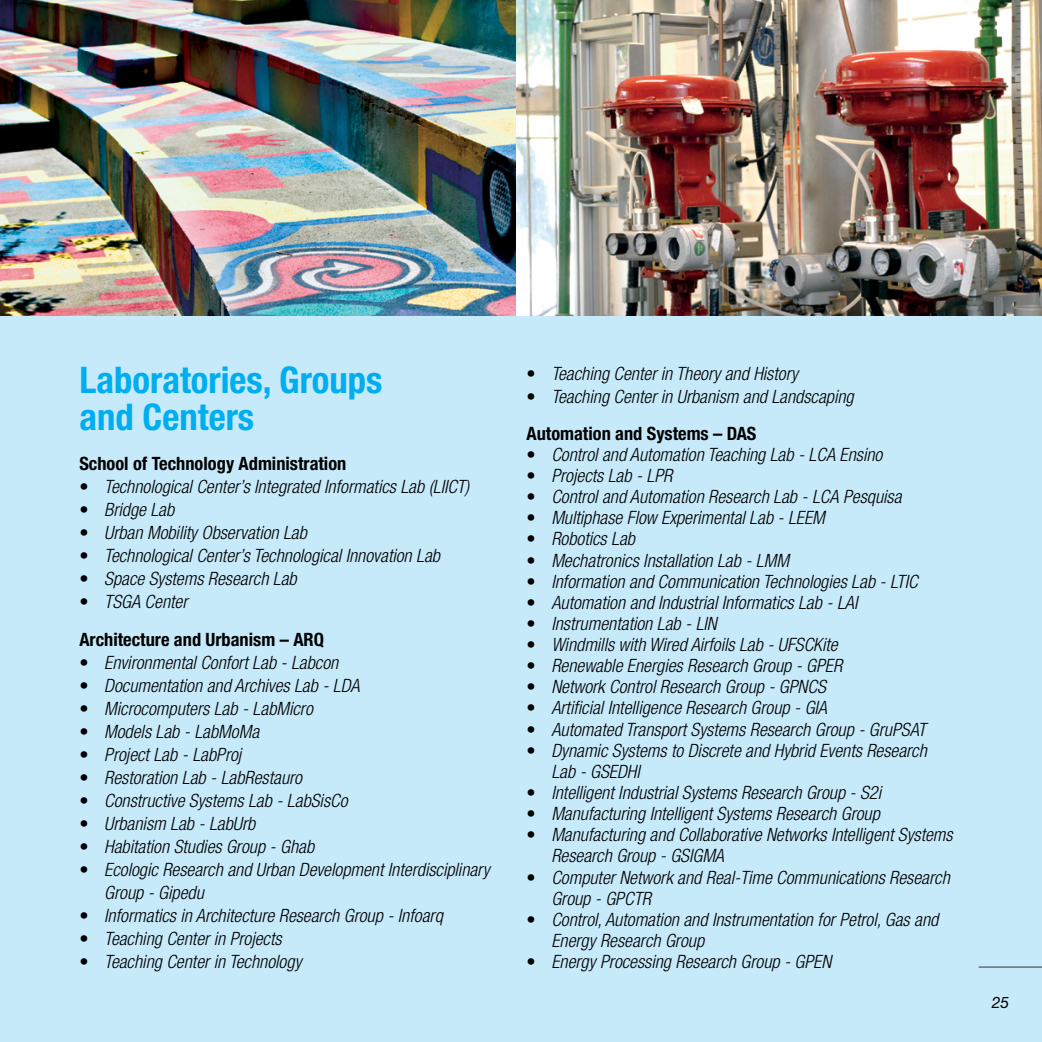
<style>
.page{position:relative;width:1042px;height:1042px;background:#c7eafb}
.page>*{position:absolute;margin:0;border:0;box-sizing:border-box;transform-origin:0 0}
.t1{font:700 condensed 36.75px/36.8px "Helvetica Neue LT Pro";color:#00aeef}
.t2{font:italic 300 condensed 18.38px/21.2px "Helvetica Neue LT Pro";color:#000}
.t3{font:700 condensed 18.38px/38px "Helvetica Neue LT Pro";color:#000}
.t4{font:italic 15.75px "Helvetica Neue LT Pro";color:#000}
.s1{font-style:normal}
.s2{font-weight:300}
.s3{font-weight:300;font-style:italic}
.s4{font-weight:700;font-style:normal}
</style>
<div class="page">
<img style="left:0;top:0;width:1042px;height:315px">
<hr style="left:978px;top:966px;width:64px;height:2px;background:#75818a">
<h1 class="t1" style="left:79px;top:361px;width:305px">Laboratories, Groups and Centers</h1>
<p class="t3" style="left:79px;top:444px;width:268px">School of Technology Administration</p>
<p class="t2" style="left:79px;top:476px;width:391px"><span class="s1">•</span> Technological Center’s Integrated Informatics Lab (LIICT)</p>
<p class="t2" style="left:79px;top:499px;width:96px"><span class="s1">•</span> Bridge Lab</p>
<p class="t2" style="left:79px;top:522px;width:229px"><span class="s1">•</span> Urban Mobility Observation Lab</p>
<p class="t2" style="left:79px;top:545px;width:362px"><span class="s1">•</span> Technological Center’s Technological Innovation Lab</p>
<p class="t2" style="left:79px;top:568px;width:219px"><span class="s1">•</span> Space Systems Research Lab</p>
<p class="t3" style="left:79px;top:582px;width:246px"><span class="s2">•</span> <span class="s3">TSGA Center<br></span>Architecture and Urbanism – ARQ</p>
<p class="t2" style="left:79px;top:652px;width:261px"><span class="s1">•</span> Environmental Confort Lab - Labcon</p>
<p class="t2" style="left:79px;top:675px;width:282px"><span class="s1">•</span> Documentation and Archives Lab - LDA</p>
<p class="t2" style="left:79px;top:698px;width:235px"><span class="s1">•</span> Microcomputers Lab - LabMicro</p>
<p class="t2" style="left:79px;top:721px;width:181px"><span class="s1">•</span> Models Lab - LabMoMa</p>
<p class="t2" style="left:79px;top:744px;width:163px"><span class="s1">•</span> Project Lab - LabProj</p>
<p class="t2" style="left:79px;top:767px;width:224px"><span class="s1">•</span> Restoration Lab - LabRestauro</p>
<p class="t2" style="left:79px;top:790px;width:270px"><span class="s1">•</span> Constructive Systems Lab - LabSisCo</p>
<p class="t2" style="left:79px;top:813px;width:177px"><span class="s1">•</span> Urbanism Lab - LabUrb</p>
<p class="t2" style="left:79px;top:836px;width:236px"><span class="s1">•</span> Habitation Studies Group - Ghab</p>
<p class="t2" style="left:104px;top:858px;width:387px;line-height:23.1px;text-indent:-25px"><span class="s1">•</span> Ecologic Research and Urban Development Interdisciplinary<br>Group - Gipedu</p>
<p class="t2" style="left:79px;top:905px;width:365px"><span class="s1">•</span> Informatics in Architecture Research Group - Infoarq</p>
<p class="t2" style="left:79px;top:928px;width:204px"><span class="s1">•</span> Teaching Center in Projects</p>
<p class="t2" style="left:79px;top:951px;width:224px"><span class="s1">•</span> Teaching Center in Technology</p>
<p class="t2" style="left:526px;top:364px;width:273px"><span class="s1">•</span> Teaching Center in Theory and History</p>
<p class="t2" style="left:526px;top:378px;width:329px;line-height:37.1px"><span class="s1">•</span> Teaching Center in Urbanism and Landscaping<br><span class="s4">Automation and Systems – DAS</span></p>
<p class="t2" style="left:526px;top:444px;width:357px"><span class="s1">•</span> Control and Automation Teaching Lab - LCA Ensino</p>
<p class="t2" style="left:526px;top:465px;width:147px"><span class="s1">•</span> Projects Lab - LPR</p>
<p class="t2" style="left:526px;top:486px;width:376px"><span class="s1">•</span> Control and Automation Research Lab - LCA Pesquisa</p>
<p class="t2" style="left:526px;top:508px;width:300px"><span class="s1">•</span> Multiphase Flow Experimental Lab - LEEM</p>
<p class="t2" style="left:526px;top:529px;width:110px"><span class="s1">•</span> Robotics Lab</p>
<p class="t2" style="left:526px;top:550px;width:264px"><span class="s1">•</span> Mechatronics Installation Lab - LMM</p>
<p class="t2" style="left:526px;top:571px;width:393px"><span class="s1">•</span> Information and Communication Technologies Lab - LTIC</p>
<p class="t2" style="left:526px;top:592px;width:332px"><span class="s1">•</span> Automation and Industrial Informatics Lab - LAI</p>
<p class="t2" style="left:526px;top:613px;width:192px"><span class="s1">•</span> Instrumentation Lab - LIN</p>
<p class="t2" style="left:526px;top:634px;width:313px"><span class="s1">•</span> Windmills with Wired Airfoils Lab - UFSCKite</p>
<p class="t2" style="left:526px;top:655px;width:317px"><span class="s1">•</span> Renewable Energies Research Group - GPER</p>
<p class="t2" style="left:526px;top:677px;width:301px"><span class="s1">•</span> Network Control Research Group - GPNCS</p>
<p class="t2" style="left:526px;top:698px;width:302px"><span class="s1">•</span> Artificial Intelligence Research Group - GIA</p>
<p class="t2" style="left:526px;top:719px;width:401px"><span class="s1">•</span> Automated Transport Systems Research Group - GruPSAT</p>
<p class="t2" style="left:551px;top:740px;width:377px;text-indent:-25px"><span class="s1">•</span> Dynamic Systems to Discrete and Hybrid Events Research<br>Lab - GSEDHI</p>
<p class="t2" style="left:526px;top:782px;width:356px"><span class="s1">•</span> Intelligent Industrial Systems Research Group - S2i</p>
<p class="t2" style="left:526px;top:803px;width:355px"><span class="s1">•</span> Manufacturing Intelligent Systems Research Group</p>
<p class="t2" style="left:551px;top:824px;width:403px;text-indent:-25px"><span class="s1">•</span> Manufacturing and Collaborative Networks Intelligent Systems<br>Research Group - GSIGMA</p>
<p class="t2" style="left:551px;top:867px;width:400px;text-indent:-25px"><span class="s1">•</span> Computer Network and Real-Time Communications Research<br>Group - GPCTR</p>
<p class="t2" style="left:551px;top:909px;width:388px;text-indent:-25px"><span class="s1">•</span> Control, Automation and Instrumentation for Petrol, Gas and<br>Energy Research Group</p>
<p class="t2" style="left:526px;top:951px;width:306px"><span class="s1">•</span> Energy Processing Research Group - GPEN</p>
<p class="t4" style="left:992px;top:993px;width:19px">25</p>
</div>
